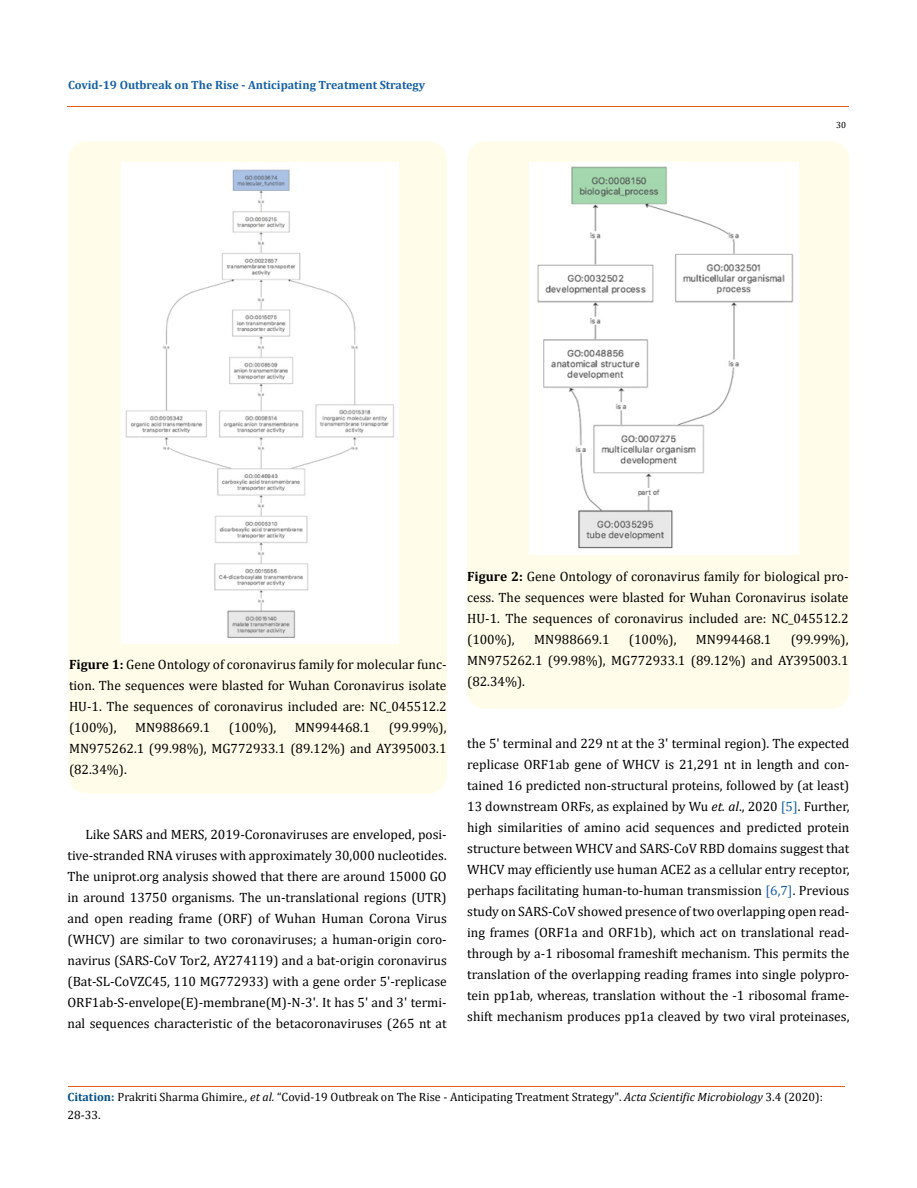
<style>
.page{position:relative;width:917px;height:1188px;background:#fff}
.page>*{position:absolute;margin:0;border:0;box-sizing:border-box;transform-origin:0 0}
.t1{font:13.5px/21px "Cambria";color:#000;text-align:justify}
.t2{font:12px/18px "Cambria";color:#000}
.t3{font:700 12px "Cambria";color:#1560a6}
.t4{font:9px "Cambria";color:#000}
.s1{font-weight:700}
.s2{font-style:italic}
.s3{color:#1560a6}
.s4{font-weight:700;color:#035089}
</style>
<div class="page">
<hr style="left:67px;top:106px;width:782px;height:1px;background:#e05d1a">
<div style="left:68px;top:141px;width:379px;height:653px;background:#fffde9;border-radius:18px"></div>
<img style="left:122px;top:162px;width:276px;height:482px">
<div style="left:467px;top:141px;width:382px;height:568px;background:#fffde9;border-radius:18px"></div>
<img style="left:529px;top:163px;width:270px;height:392px">
<hr style="left:69px;top:1087px;width:776px;height:1px;background:#e05d1a">
<p class="t3" style="left:68px;top:77px;width:358px">Covid-19 Outbreak on The Rise - Anticipating Treatment Strategy</p>
<p class="t4" style="left:836px;top:120px;width:11px">30</p>
<p class="t1" style="left:69px;top:654px;width:379px"><span class="s1">Figure 1:</span> Gene Ontology of coronavirus family for molecular func&shy;tion. The sequences were blasted for Wuhan Coronavirus isolate HU-1. The sequences of coronavirus included are: NC_045512.2 (100%),</p>
<p class="t1" style="left:69px;top:717px;width:379px;text-indent:320px">(99.99%), MN975262.1 (99.98%), MG772933.1 (89.12%) and AY395003.1 (82.34%).</p>
<p class="t1" style="left:135px;top:717px;width:77px">MN988669.1</p>
<p class="t1" style="left:229px;top:717px;width:49px">(100%),</p>
<p class="t1" style="left:295px;top:717px;width:77px">MN994468.1</p>
<p class="t1" style="left:67px;top:823px;width:381px;text-indent:18px">Like SARS and MERS, 2019-Coronaviruses are enveloped, posi&shy;tive-stranded RNA viruses with approximately 30,000 nucleotides.<br>The uniprot.org analysis showed that there are around 15000 GO in around 13750 organisms. The un-translational regions (UTR) and open reading frame (ORF) of Wuhan Human Corona Virus (WHCV) are similar to two coronaviruses; a human-origin coro&shy;navirus (SARS-CoV Tor2, AY274119) and a bat-origin coronavirus (Bat-SL-CoVZC45, 110 MG772933) with a gene order 5'-replicase ORF1ab-S-envelope(E)-membrane(M)-N-3'. It has 5' and 3' termi&shy;nal sequences characteristic of the betacoronaviruses (265 nt at</p>
<p class="t1" style="left:467px;top:566px;width:383px"><span class="s1">Figure 2:</span> Gene Ontology of coronavirus family for biological pro&shy;cess. The sequences were blasted for Wuhan Coronavirus isolate HU-1. The sequences of coronavirus included are: NC_045512.2 (100%),</p>
<p class="t1" style="left:467px;top:629px;width:383px;text-indent:323px">(99.99%), MN975262.1 (99.98%), MG772933.1 (89.12%) and AY395003.1 (82.34%).</p>
<p class="t1" style="left:534px;top:629px;width:77px">MN988669.1</p>
<p class="t1" style="left:629px;top:629px;width:49px">(100%),</p>
<p class="t1" style="left:696px;top:629px;width:77px">MN994468.1</p>
<p class="t1" style="left:467px;top:733px;width:384px">the 5' terminal and 229 nt at the 3' terminal region). The expected replicase ORF1ab gene of WHCV is 21,291 nt in length and con&shy;tained 16 predicted non-structural proteins, followed by (at least)<br>13 downstream ORFs, as explained by Wu <span class="s2">et. al</span>., 2020 <span class="s3">[5]</span>. Further, high similarities of amino acid sequences and predicted protein structure between WHCV and SARS-CoV RBD domains suggest that WHCV may efficiently use human ACE2 as a cellular entry receptor, perhaps facilitating human-to-human transmission <span class="s3">[6,7]</span>. Previous study on SARS-CoV showed presence of two overlapping open read&shy;ing frames (ORF1a and ORF1b), which act on translational read&shy;through by a-1 ribosomal frameshift mechanism. This permits the translation of the overlapping reading frames into single polypro&shy;tein pp1ab, whereas, translation without the -1 ribosomal frame&shy;shift mechanism produces pp1a cleaved by two viral proteinases,</p>
<p class="t2" style="left:68px;top:1088px;width:757px"><span class="s4">Citation:</span> Prakriti Sharma Ghimire<span class="s2">., et al.</span> “Covid-19 Outbreak on The Rise - Anticipating Treatment Strategy". <span class="s2">Acta Scientific Microbiology</span> 3.4 (2020):<br>28-33.</p>
</div>
